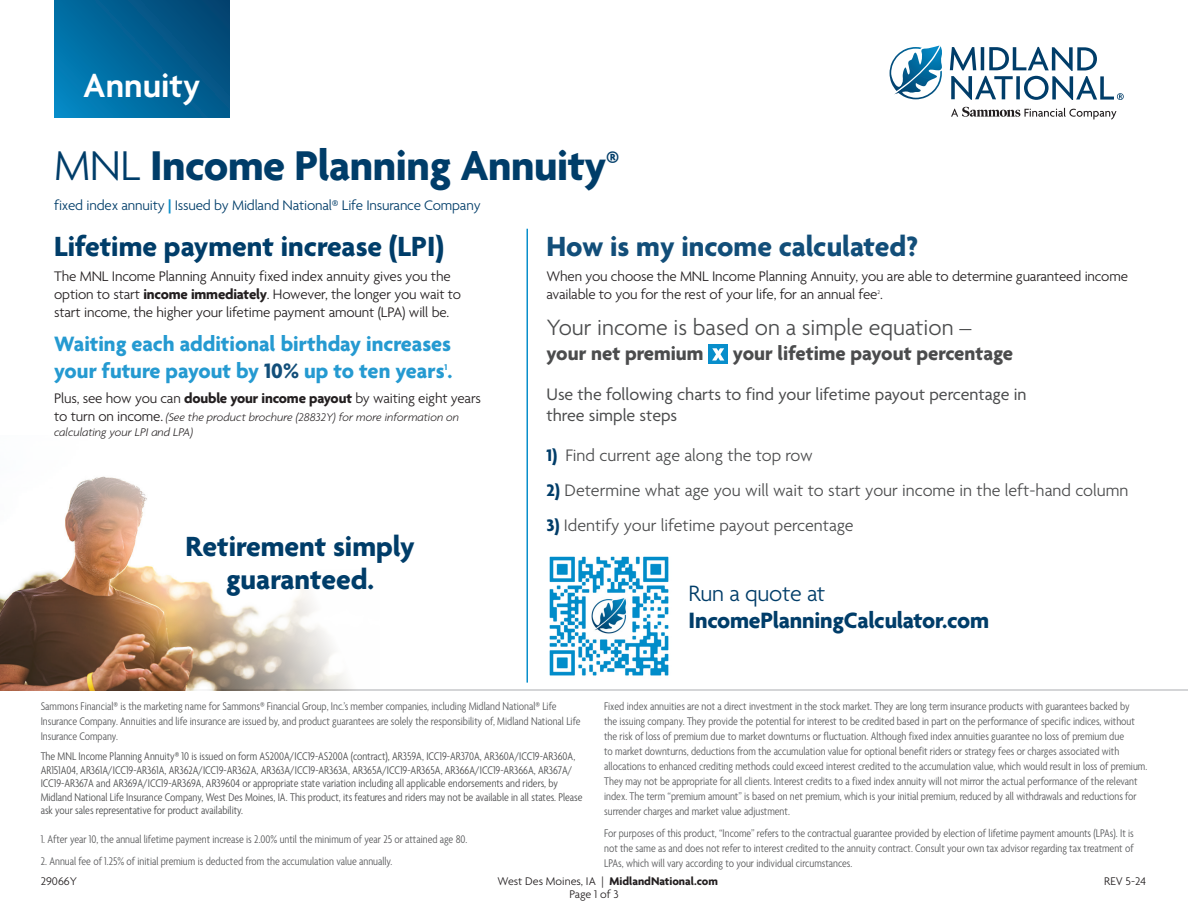
<style>
.page{position:relative;width:1188px;height:918px;background:#fff}
.page>*{position:absolute;margin:0;border:0;box-sizing:border-box;transform-origin:0 0}
.t1{font:700 45px "Agenda";letter-spacing:-.01em;color:#003d69}
.t2{font:600 36px "Agenda";color:#fff}
.t3{font:700 30px/33px "Agenda";color:#003d69;text-align:center}
.t4{font:700 30px "Agenda";color:#124e79}
.t5{font:300 24px "Agenda";color:#4b4c4d}
.t6{font:700 24px "Agenda";letter-spacing:-.01em;color:#003d69}
.t7{font:300 24px "Agenda";letter-spacing:-.01em;color:#003d69}
.t8{font:700 22.5px/27px "Agenda";color:#259ad1}
.t9{font:700 21px "Agenda";color:#4b4c4d}
.t10{font:300 18px "Agenda";color:#4b4c4d}
.t11{font:18px/21.6px "Agenda";color:#4b4c4d}
.Body_Copy{font:300 15px/18px "Agenda";letter-spacing:-.01em;color:#231f20}
.t12{font:300 15px "Agenda";letter-spacing:-.01em;color:#003d69}
.Disclosures{font:300 condensed 12px/15px "Agenda";color:#57585a}
.t13{font:300 condensed 12px/13.5px "Agenda";color:#4b4c4d}
.Body_Copy-2{font:italic 300 12px/15px "Agenda";color:#231f20}
.t14{font:700 12px "Agenda";color:#231f20}
.t15{font:300 12px "Agenda";color:#231f20}
.t16{font:700 9px "Agenda";color:#259ad1}
.Body_Copy-3{font:300 6px "Agenda";color:#231f20}
.s1{font-weight:300}
.s2{font-weight:700;color:#088ecb}
.s3{font-weight:700}
.s4{color:#124e79}
.s5{font-style:normal;font-size:15px}
.s6{font-weight:700;color:#003d69}
</style>
<div class="page">
<svg style="left:950px;top:47px;width:174px;height:53px"></svg>
<svg style="left:890px;top:46px;width:52px;height:53px"></svg>
<svg style="left:951px;top:107px;width:165px;height:13px"></svg>
<img style="left:549px;top:556px;width:120px;height:120px">
<svg style="left:54px;top:0;width:176px;height:117px"></svg>
<hr style="left:0;top:689px;width:1188px;height:2px;background:#c7c8ca">
<div style="left:708px;top:344px;width:20px;height:20px;background:#088ecb"></div>
<svg style="left:712px;top:348px;width:12px;height:13px"></svg>
<hr style="left:526px;top:229px;width:2px;height:454px;background:#088ecb">
<img style="left:0;top:476px;width:380px;height:215px">
<p class="t2" style="left:83px;top:66px;width:118px">Annuity</p>
<p class="t1" style="left:54px;top:141px;width:567px"><span class="s1">MNL</span> Income Planning Annuity<sup>®</sup></p>
<p class="t12" style="left:54px;top:197px;width:428px">fixed index annuity <span class="s2">|</span> Issued by Midland National® Life Insurance Company</p>
<p class="t3" style="left:54px;top:232px;width:391px">Lifetime payment increase (LPI)</p>
<p class="Body_Copy" style="left:54px;top:268px;width:409px">The MNL Income Planning Annuity fixed index annuity gives you the option to start <span class="s3">income immediately</span>. However, the longer you wait to start income, the higher your lifetime payment amount (LPA) will be.</p>
<p class="t8" style="left:54px;top:332px;width:400px">Waiting each additional birthday increases your future payout by <span class="s4">10%</span> up to ten years.</p>
<p class="t16" style="left:445px;top:362px;width:4px">1</p>
<p class="Body_Copy" style="left:54px;top:390px;width:428px">Plus, see how you can <span class="s3">double your income payout</span> by waiting eight years</p>
<p class="Body_Copy-2" style="left:54px;top:409px;width:406px"><span class="s5">to turn on income.</span> (See the product brochure (28832Y) for more information on calculating your LPI and LPA)</p>
<p class="t3" style="left:186px;top:532px;width:231px">Retirement simply guaranteed.</p>
<p class="t4" style="left:546px;top:231px;width:373px">How is my income calculated?</p>
<p class="Body_Copy" style="left:546px;top:268px;width:583px">When you choose the MNL Income Planning Annuity, you are able to determine guaranteed income available to you for the rest of your life, for an annual fee .</p>
<p class="Body_Copy-3" style="left:877px;top:289px;width:4px">2</p>
<p class="t5" style="left:546px;top:314px;width:426px">Your income is based on a simple equation –</p>
<p class="t9" style="left:546px;top:342px;width:159px">your net premium</p>
<p class="t9" style="left:733px;top:342px;width:282px">your lifetime payout percentage</p>
<p class="t11" style="left:546px;top:384px;width:482px">Use the following charts to find your lifetime payout percentage in three simple steps</p>
<p class="t10" style="left:546px;top:445px;width:268px"><span class="s6">1)</span> Find current age along the top row</p>
<p class="t10" style="left:546px;top:480px;width:584px"><span class="s6">2)</span> Determine what age you will wait to start your income in the left-hand column</p>
<p class="t10" style="left:546px;top:515px;width:309px"><span class="s6">3)</span> Identify your lifetime payout percentage</p>
<p class="t7" style="left:689px;top:580px;width:138px">Run a quote at</p>
<p class="t6" style="left:689px;top:607px;width:302px">IncomePlanningCalculator.com</p>
<p class="Disclosures" style="left:41px;top:699px;width:541px">Sammons Financial® is the marketing name for Sammons® Financial Group, Inc.’s member companies, including Midland National® Life<br>Insurance Company. Annuities and life insurance are issued by, and product guarantees are solely the responsibility of, Midland National Life<br>Insurance Company.</p>
<p class="t13" style="left:41px;top:750px;width:543px">The MNL Income Planning Annuity® 10 is issued on form AS200A/ICC19-AS200A (contract), AR359A, ICC19-AR370A, AR360A/ICC19-AR360A, AR151A04, AR361A/ICC19-AR361A, AR362A/ICC19-AR362A, AR363A/ICC19-AR363A, AR365A/ICC19-AR365A, AR366A/ICC19-AR366A, AR367A/ ICC19-AR367A and AR369A/ICC19-AR369A, AR39604 or appropriate state variation including all applicable endorsements and riders, by Midland National Life Insurance Company, West Des Moines, IA. This product, its features and riders may not be available in all states. Please ask your sales representative for product availability.</p>
<p class="Disclosures" style="left:41px;top:833px;width:428px">1. After year 10, the annual lifetime payment increase is 2.00% until the minimum of year 25 or attained age 80.</p>
<p class="Disclosures" style="left:41px;top:855px;width:353px">2. Annual fee of 1.25% of initial premium is deducted from the accumulation value annually.</p>
<p class="Disclosures" style="left:604px;top:699px;width:545px">Fixed index annuities are not a direct investment in the stock market. They are long term insurance products with guarantees backed by<br>the issuing company. They provide the potential for interest to be credited based in part on the performance of specific indices, without the risk of loss of premium due to market downturns or fluctuation. Although fixed index annuities guarantee no loss of premium due<br>to market downturns, deductions from the accumulation value for optional benefit riders or strategy fees or charges associated with allocations to enhanced crediting methods could exceed interest credited to the accumulation value, which would result in loss of premium.<br>They may not be appropriate for all clients. Interest credits to a fixed index annuity will not mirror the actual performance of the relevant index. The term “premium amount” is based on net premium, which is your initial premium, reduced by all withdrawals and reductions for surrender charges and market value adjustment.</p>
<p class="Disclosures" style="left:604px;top:826px;width:531px;text-align:justify">For purposes of this product, “Income” refers to the contractual guarantee provided by election of lifetime payment amounts (LPAs). It is not the same as and does not refer to interest credited to the annuity contract. Consult your own tax advisor regarding tax treatment of LPAs, which will vary according to your individual circumstances.</p>
<p class="t15" style="left:41px;top:875px;width:38px">29066Y</p>
<p class="t14" style="left:497px;top:875px;width:222px"><span class="s1">West Des Moines, IA |</span> MidlandNational.com</p>
<p class="t15" style="left:1104px;top:875px;width:43px">REV 5-24</p>
<p class="t15" style="left:569px;top:888px;width:51px">Page 1 of 3</p>
</div>
